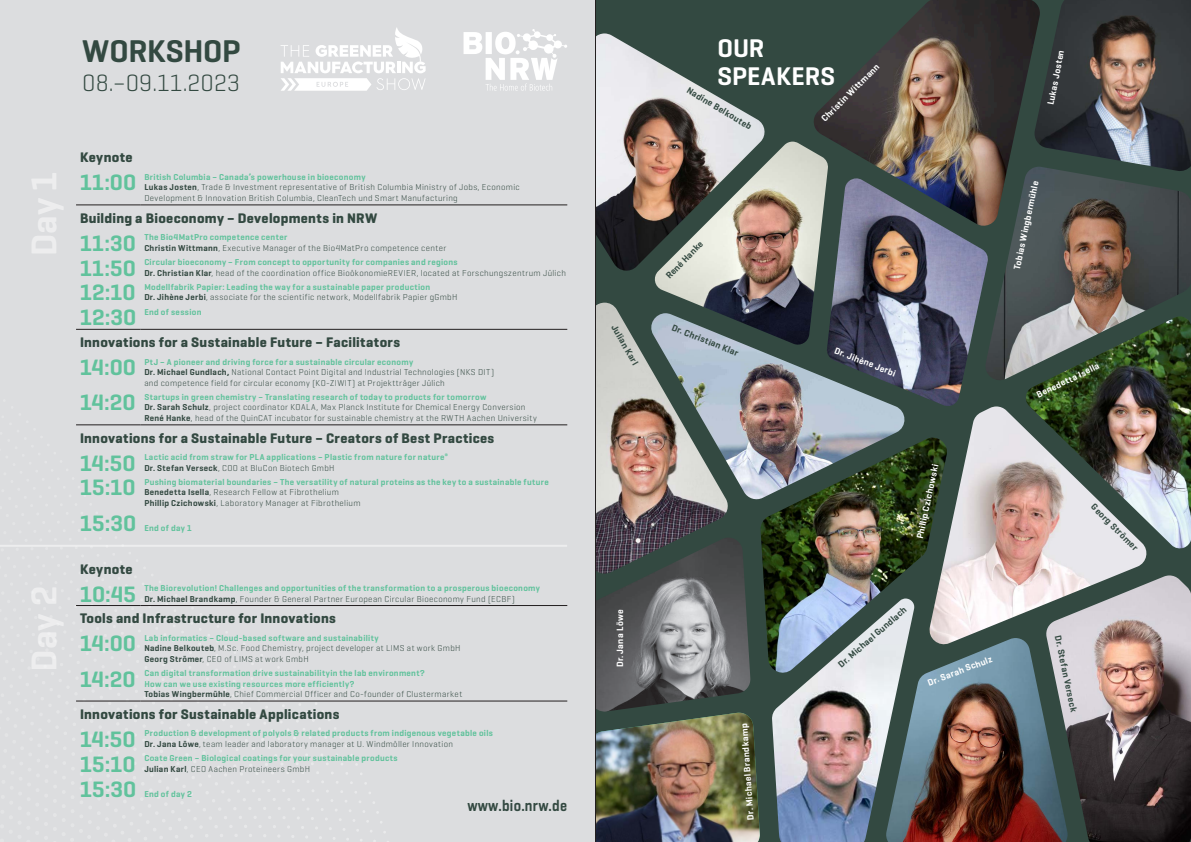
<style>
.page{position:relative;width:1191px;height:842px;background:#fff}
.page>*{position:absolute;margin:0;border:0;box-sizing:border-box;transform-origin:0 0}
.t1{font:600 32px "Geogrotesque";letter-spacing:-.01em;color:#334941}
.t2{font:600 26px/28.3px "Geogrotesque";letter-spacing:.005em;color:#fff}
.t3{font:300 24px "Geogrotesque";letter-spacing:.005em;color:#334941}
.t4{font:600 22.7px "Geogrotesque";letter-spacing:.005em;color:#61c29c}
.t5{font:600 16.1px "Geogrotesque";letter-spacing:.02em;color:#334941;scale:.87 1}
.t6{font:700 14.1px "Geogrotesque";letter-spacing:.02em;color:#334941}
.t7{font:600 9.3px "Geogrotesque";letter-spacing:.035em;color:#fff}
.t8{font:600 9.3px "Geogrotesque";color:#334941}
.t9{font:300 8.7px/10.5px "Geogrotesque";letter-spacing:.04em;color:#334941}
.t10{font:600 8.7px/10.5px "Geogrotesque";letter-spacing:.035em;color:#61c29c}
.s1{font-weight:600;color:#61c29c}
.s2{font-weight:600}
.s3{color:#334941}
.s4{font-weight:300;color:#334941}
</style>
<div class="page">
<div style="left:595px;top:0;width:596px;height:842px;background:#334941"></div>
<img style="left:596px;top:713px;width:164px;height:129px">
<img style="left:915px;top:645px;width:130px;height:197px">
<img style="left:772px;top:674px;width:143px;height:168px">
<img style="left:596px;top:538px;width:155px;height:174px">
<img style="left:814px;top:0;width:219px;height:178px">
<img style="left:596px;top:33px;width:169px;height:238px">
<img style="left:1033px;top:0;width:158px;height:167px">
<img style="left:596px;top:303px;width:133px;height:272px">
<img style="left:760px;top:438px;width:188px;height:236px">
<img style="left:650px;top:313px;width:255px;height:187px">
<img style="left:928px;top:406px;width:219px;height:239px">
<img style="left:1045px;top:575px;width:146px;height:267px">
<img style="left:984px;top:167px;width:207px;height:213px">
<img style="left:1024px;top:316px;width:167px;height:233px">
<img style="left:654px;top:142px;width:174px;height:204px">
<img style="left:826px;top:178px;width:162px;height:228px">
<div style="left:0;top:0;width:595px;height:842px;background:#dcdddf"></div>
<svg style="left:76px;top:204px;width:492px;height:638px"></svg>
<hr style="left:76px;top:205px;width:64px;height:1px;background:#231f20">
<hr style="left:140px;top:205px;width:427px;height:1px;background:#231f20">
<hr style="left:76px;top:329px;width:64px;height:1px;background:#231f20">
<hr style="left:140px;top:329px;width:427px;height:1px;background:#231f20">
<hr style="left:76px;top:425px;width:64px;height:1px;background:#231f20">
<hr style="left:140px;top:425px;width:427px;height:1px;background:#231f20">
<hr style="left:76px;top:605px;width:64px;height:1px;background:#231f20">
<hr style="left:140px;top:605px;width:427px;height:1px;background:#231f20">
<hr style="left:76px;top:701px;width:64px;height:1px;background:#231f20">
<hr style="left:140px;top:701px;width:427px;height:1px;background:#231f20">
<hr style="left:0;top:545px;width:567px;height:2px;background:#fff">
<svg style="left:463px;top:29px;width:104px;height:62px"></svg>
<svg style="left:280px;top:27px;width:145px;height:64px"></svg>
<hr style="left:595px;top:0;width:1px;height:842px;background:#231f20">
<h1 class="t1" style="left:82px;top:32px;width:160px">WORKSHOP</h1>
<h3 class="t3" style="left:82px;top:68px;width:159px">08.–09.11.2023</h3>
<h3 class="t6" style="left:80px;top:149px;width:54px">Keynote</h3>
<h3 class="t4" style="left:80px;top:169px;width:58px">11:00</h3>
<p class="t9" style="left:144px;top:171px;width:377px"><span class="s1">British Columbia – Canada’s powerhouse in bioeconomy<br></span><span class="s2">Lukas Josten</span>, Trade &amp; Investment representative of British Columbia Ministry of Jobs, Economic<br>Development &amp; Innovation British Columbia, CleanTech und Smart Manufacturing</p>
<h3 class="t6" style="left:80px;top:209px;width:299px">Building a Bioeconomy – Developments in NRW</h3>
<h3 class="t4" style="left:80px;top:229px;width:57px">11:30</h3>
<p class="t9" style="left:144px;top:232px;width:303px"><span class="s1">The Bio4MatPro competence center<br></span><span class="s2">Christin Wittmann</span>, Executive Manager of the Bio4MatPro competence center</p>
<h3 class="t4" style="left:80px;top:254px;width:57px">11:50</h3>
<p class="t9" style="left:144px;top:257px;width:423px"><span class="s1">Circular bioeconomy – From concept to opportunity for companies and regions<br></span><span class="s2">Dr. Christian Klar</span>, head of the coordination office BioökonomieREVIER, located at Forschungszentrum Jülich</p>
<h3 class="t4" style="left:80px;top:279px;width:57px">12:10</h3>
<p class="t10" style="left:144px;top:282px;width:315px">Modellfabrik Papier: Leading the way for a sustainable paper production<br><span class="s3">Dr. Jihène Jerbi</span><span class="s4">, associate for the scientific network, Modellfabrik Papier gGmbH</span></p>
<h3 class="t4" style="left:80px;top:303px;width:58px">12:30</h3>
<p class="t10" style="left:144px;top:307px;width:59px">End of session</p>
<h3 class="t6" style="left:80px;top:333px;width:322px">Innovations for a Sustainable Future – Facilitators</h3>
<h3 class="t4" style="left:80px;top:353px;width:58px">14:00</h3>
<p class="t9" style="left:144px;top:356px;width:351px"><span class="s1">PtJ – A pioneer and driving force for a sustainable circular economy<br></span><span class="s2">Dr. Michael Gundlach,</span> National Contact Point Digital and Industrial Technologies (NKS DIT) and competence field for circular economy (KO-ZIWIT) at Projektträger Jülich</p>
<h3 class="t4" style="left:80px;top:388px;width:57px">14:20</h3>
<p class="t9" style="left:144px;top:391px;width:394px"><span class="s1">Startups in green chemistry – Translating research of today to products for tomorrow<br></span><span class="s2">Dr. Sarah Schulz</span>, project coordinator KOALA, Max Planck Institute for Chemical Energy Conversion<br><span class="s2">René Hanke</span>, head of the QuinCAT incubator for sustainable chemistry at the RWTH Aachen University</p>
<h3 class="t6" style="left:80px;top:429px;width:416px">Innovations for a Sustainable Future – Creators of Best Practices</h3>
<h3 class="t4" style="left:80px;top:449px;width:57px">14:50</h3>
<p class="t10" style="left:144px;top:452px;width:305px">Lactic acid from straw for PLA applications – Plastic from nature for nature<sup>®<br></sup><span class="s3">Dr. Stefan Verseck</span><span class="s4">, COO at BluCon Biotech GmbH</span></p>
<h3 class="t4" style="left:80px;top:474px;width:57px">15:10</h3>
<p class="t10" style="left:144px;top:477px;width:406px">Pushing biomaterial boundaries – The versatility of natural proteins as the key to a sustainable future<br><span class="s3">Benedetta Isella</span><span class="s4">, Research Fellow at Fibrothelium<br></span><span class="s3">Phillip Czichowski</span><span class="s4">, Laboratory Manager at Fibrothelium</span></p>
<h3 class="t4" style="left:80px;top:509px;width:58px">15:30</h3>
<p class="t10" style="left:144px;top:522px;width:49px">End of day 1</p>
<h3 class="t6" style="left:80px;top:560px;width:54px">Keynote</h3>
<h3 class="t4" style="left:80px;top:580px;width:57px">10:45</h3>
<p class="t10" style="left:144px;top:583px;width:397px">The Biorevolution! Challenges and opportunities of the transformation to a prosperous bioeconomy<br><span class="s3">Dr. Michael Brandkamp</span><span class="s4">, Founder &amp; General Partner European Circular Bioeconomy Fund (ECBF)</span></p>
<h3 class="t6" style="left:80px;top:610px;width:257px">Tools and Infrastructure for Innovations</h3>
<h3 class="t4" style="left:80px;top:629px;width:58px">14:00</h3>
<p class="t9" style="left:144px;top:632px;width:318px"><span class="s1">Lab informatics – Cloud-based software and sustainability<br></span><span class="s2">Nadine Belkouteb</span>, M.Sc. Food Chemistry, project developer at LIMS at work GmbH<br><span class="s2">Georg Strömer</span>, CEO of LIMS at work GmbH</p>
<h3 class="t4" style="left:80px;top:665px;width:57px">14:20</h3>
<p class="t10" style="left:144px;top:668px;width:319px">Can digital transformation drive sustainabilityin the lab environment?<br>How can we use existing resources more efficiently?<br><span class="s3">Tobias Wingbermühle</span><span class="s4">, Chief Commercial Officer and Co-founder of Clustermarket</span></p>
<h3 class="t6" style="left:80px;top:705px;width:261px">Innovations for Sustainable Applications</h3>
<h3 class="t4" style="left:80px;top:725px;width:57px">14:50</h3>
<p class="t10" style="left:144px;top:728px;width:350px">Production &amp; development of polyols &amp; related products from indigenous vegetable oils<br><span class="s3">Dr. Jana Löwe</span><span class="s4">, team leader and laboratory manager at U. Windmöller Innovation</span></p>
<h3 class="t4" style="left:80px;top:750px;width:57px">15:10</h3>
<p class="t10" style="left:144px;top:753px;width:255px">Coate Green – Biological coatings for your sustainable products<br><span class="s3">Julian Karl</span><span class="s4">, CEO Aachen Proteineers GmbH</span></p>
<h3 class="t4" style="left:80px;top:775px;width:58px">15:30</h3>
<p class="t10" style="left:144px;top:788px;width:49px">End of day 2</p>
<h3 class="t5" style="left:467px;top:795px;width:116px">www.bio.nrw.de</h3>
<p class="t8" style="left:619px;top:323px;width:46px;rotate:60deg">Julian Karl</p>
<p class="t7" style="left:614px;top:667px;width:59px;rotate:-90deg">Dr. Jana Löwe</p>
<h2 class="t2" style="left:717px;top:33px;width:119px">OUR<br>SPEAKERS</h2>
<p class="t7" style="left:818px;top:116px;width:79px;rotate:-45deg">Christin Wittmann</p>
<p class="t8" style="left:690px;top:84px;width:75px;rotate:31deg">Nadine Belkouteb</p>
<p class="t8" style="left:663px;top:273px;width:50px;rotate:-46deg">René Hanke</p>
<p class="t8" style="left:674px;top:321px;width:73px;rotate:22deg">Dr. Christian Klar</p>
<p class="t7" style="left:837px;top:345px;width:67px;rotate:21deg">Dr. Jihène Jerbi</p>
<p class="t7" style="left:1044px;top:104px;width:57px;rotate:-79deg">Lukas Josten</p>
<p class="t7" style="left:1011px;top:268px;width:92px;rotate:-78deg">Tobias Wingbermühle</p>
<p class="t7" style="left:1034px;top:390px;width:70px;rotate:-26deg">Benedetta Isella</p>
<p class="t7" style="left:745px;top:820px;width:98px;rotate:-94deg">Dr. Michael Brandkamp</p>
<p class="t7" style="left:914px;top:538px;width:77px;rotate:-78deg">Phillip Czichowski</p>
<p class="t8" style="left:835px;top:661px;width:89px;rotate:-41deg">Dr. Michael Gundlach</p>
<p class="t7" style="left:926px;top:677px;width:70px;rotate:-21deg">Dr. Sarah Schulz</p>
<p class="t8" style="left:1097px;top:501px;width:63px;rotate:45deg">Georg Strömer</p>
<p class="t8" style="left:1063px;top:635px;width:79px;rotate:78deg">Dr. Stefan Verseck</p>
</div>
